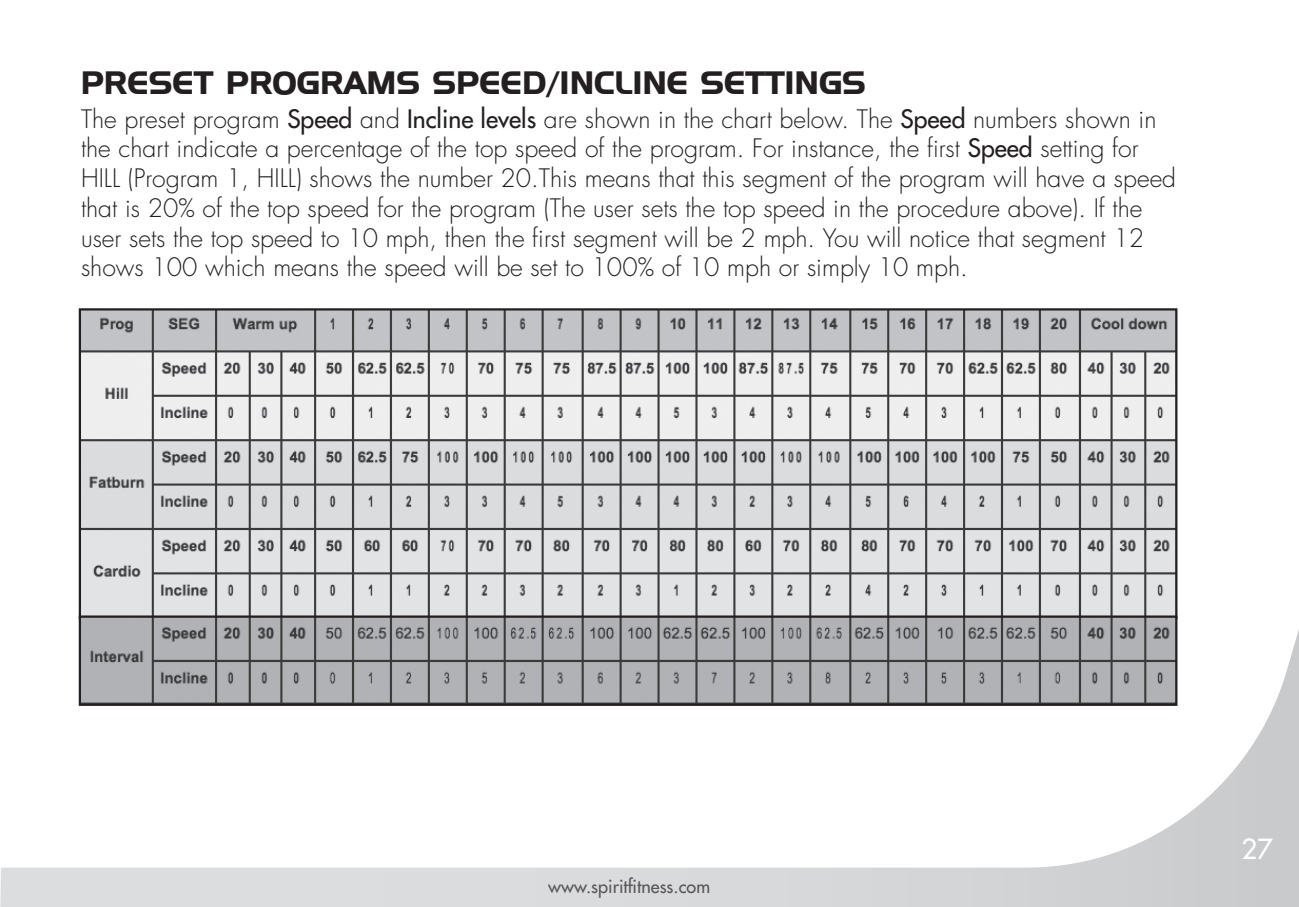
<style>
.page{position:relative;width:1299px;height:907px;background:#fff}
.page>*{position:absolute;margin:0;border:0;box-sizing:border-box;transform-origin:0 0}
.Body_Heading{font:700 31.5px "Hanzel";letter-spacing:.02em;color:#231f20}
.t1{font:500 27px "Futura Std";color:#fff}
.Body_Heading-2{font:300 24.75px/29.7px "Futura Std";color:#231f20}
.t2{font:500 18px "Futura Std";color:#231f20}
.s1{font-weight:500}
</style>
<div class="page">
<svg style="left:0;top:574px;width:1299px;height:332px"></svg>
<img style="left:82px;top:311px;width:1092px;height:304px">
<img style="left:82px;top:618px;width:1092px;height:84px">
<div style="left:79px;top:615px;width:1098px;height:90px;border:2px solid #231f20"></div>
<p class="Body_Heading" style="left:81px;top:64px;width:786px">PRESET PROGRAMS SPEED/INCLINE SETTINGS</p>
<p class="Body_Heading-2" style="left:81px;top:104px;width:1097px">The preset program <span class="s1">Speed</span> and <span class="s1">Incline levels</span> are shown in the chart below. The <span class="s1">Speed</span> numbers shown in the chart indicate a percentage of the top speed of the program. For instance, the first <span class="s1">Speed</span> setting for HILL (Program 1, HILL) shows the number 20.This means that this segment of the program will have a speed that is 20% of the top speed for the program (The user sets the top speed in the procedure above). If the user sets the top speed to 10 mph, then the first segment will be 2 mph. You will notice that segment 12 shows 100 which means the speed will be set to 100% of 10 mph or simply 10 mph.</p>
<p class="t2" style="left:548px;top:875px;width:163px">www.spiritfitness.com</p>
<p class="t1" style="left:1241px;top:832px;width:33px">27</p>
</div>
